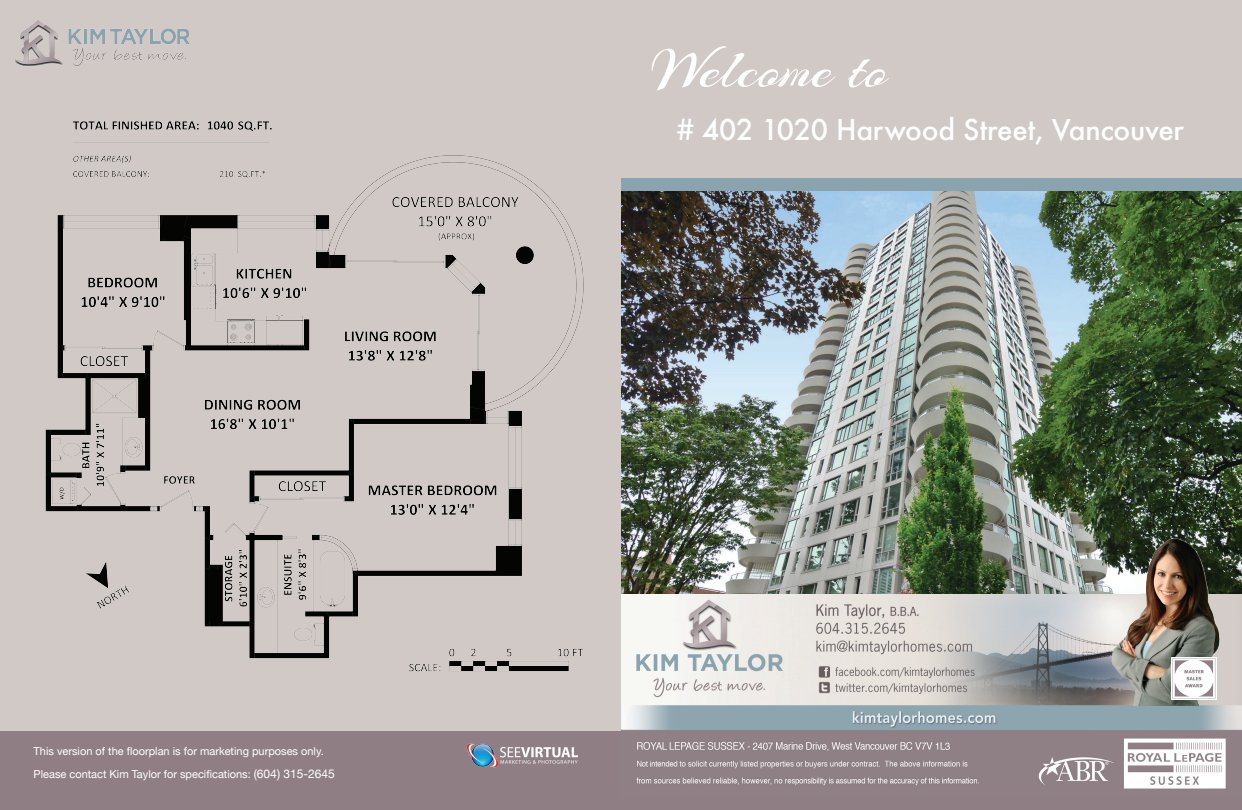
<style>
.page{position:relative;width:1242px;height:810px;background:#d0c9c5}
.page>*{position:absolute;margin:0;border:0;box-sizing:border-box;transform-origin:0 0}
.t1{font:60px "Arizonia";color:#fff}
.t2{font:500 28px "Futura";letter-spacing:-.01em;color:#fff}
.t3{font:11px/23px "Helvetica Neue";color:#fff}
.s1{font-size:12px}
</style>
<div class="page">
<div style="left:0;top:731px;width:1242px;height:79px;background:#8f7f84"></div>
<img style="left:466px;top:743px;width:112px;height:25px">
<div style="left:621px;top:178px;width:621px;height:13px;background:#8aa4af"></div>
<img style="left:621px;top:192px;width:621px;height:597px">
<img style="left:45px;top:43px;width:539px;height:629px">
<img style="left:1108px;top:535px;width:125px;height:171px">
<img style="left:1171px;top:658px;width:45px;height:42px">
<img style="left:15px;top:20px;width:174px;height:48px">
<p class="t3" style="left:34px;top:739px;width:303px">This version of the floorplan is for marketing purposes only.<br>Please contact Kim Taylor for specifications: <span class="s1">(604) 315-2645</span></p>
<h1 class="t1" style="left:651px;top:32px;width:238px">Welcome to</h1>
<h2 class="t2" style="left:677px;top:110px;width:509px"># 402 1020 Harwood Street, Vancouver</h2>
</div>
